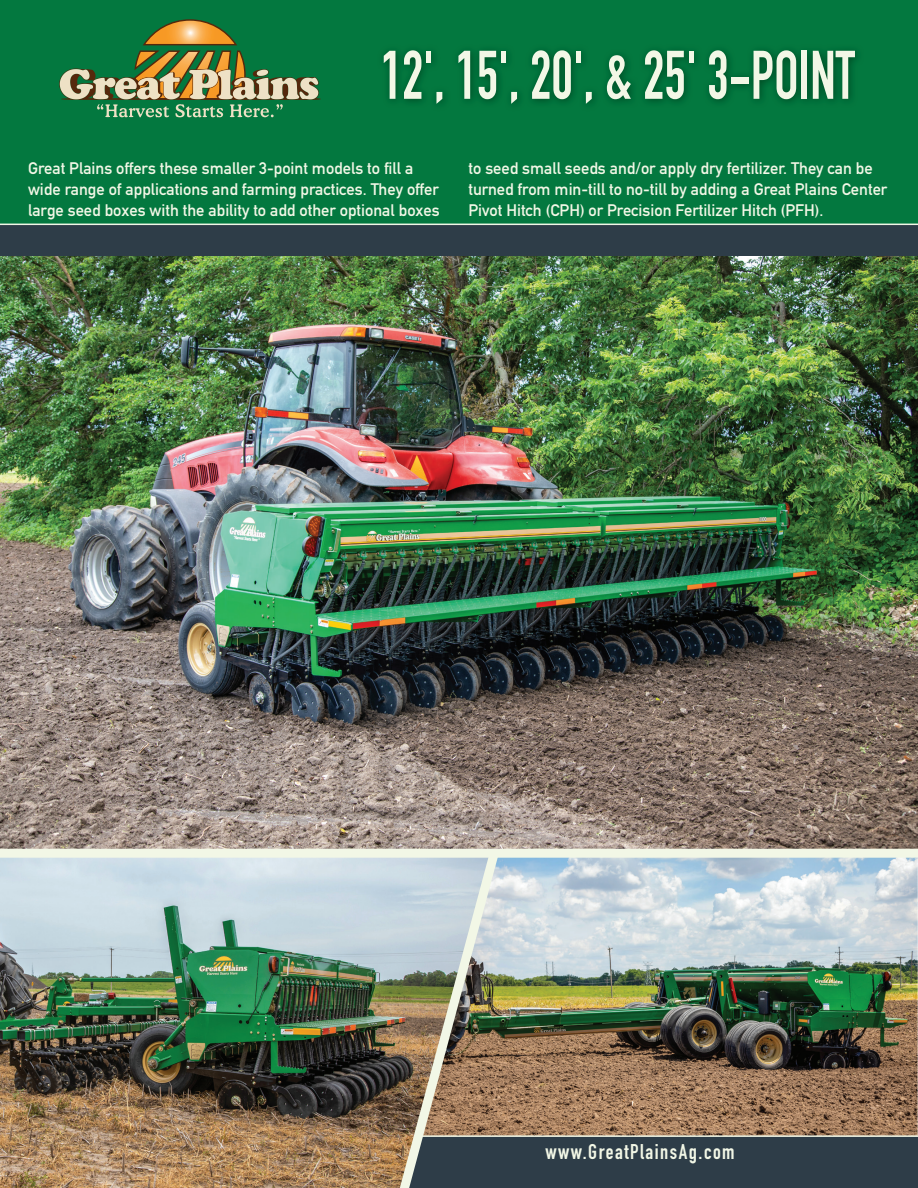
<style>
.page{position:relative;width:918px;height:1188px;background:#fff}
.page>*{position:absolute;margin:0;border:0;box-sizing:border-box;transform-origin:0 0}
.t1{font:700 67.5px "DIN Condensed";color:#f2f7e6;scale:.85 1}
.t2{font:700 21px "DIN Condensed";letter-spacing:.07em;color:#f2f7e6}
.t3{font:700 16.5px/21px "DIN Alternate";color:#f2f7e6}
</style>
<div class="page">
<img style="left:505px;top:858px;width:413px;height:277px">
<img style="left:0;top:256px;width:918px;height:593px">
<div style="left:0;top:224px;width:918px;height:32px;background:#2e3d48"></div>
<div style="left:0;top:0;width:918px;height:224px;background:#03783f"></div>
<hr style="left:0;top:224px;width:918px;height:1px;background:#f2f7e6">
<div style="left:275px;top:1136px;width:643px;height:52px;background:#2e3d48"></div>
<img style="left:0;top:858px;width:386px;height:330px">
<img style="left:386px;top:842px;width:119px;height:346px">
<div style="left:0;top:849px;width:918px;height:9px;background:#f2f7e6"></div>
<hr style="left:420px;top:1135px;width:498px;height:2px;background:#f2f7e6">
<svg style="left:59px;top:19px;width:262px;height:98px"></svg>
<h1 class="t1" style="left:381px;top:30px;width:559px">12', 15', 20', &amp; 25' 3-POINT</h1>
<p class="t3" style="left:28px;top:157px;width:413px">Great Plains offers these smaller 3-point models to fill a wide range of applications and farming practices. They offer large seed boxes with the ability to add other optional boxes</p>
<p class="t3" style="left:469px;top:157px;width:420px">to seed small seeds and/or apply dry fertilizer. They can be turned from min-till to no-till by adding a Great Plains Center<br>Pivot Hitch (CPH) or Precision Fertilizer Hitch (PFH).</p>
<p class="t2" style="left:545px;top:1138px;width:191px">www.GreatPlainsAg.com</p>
</div>
